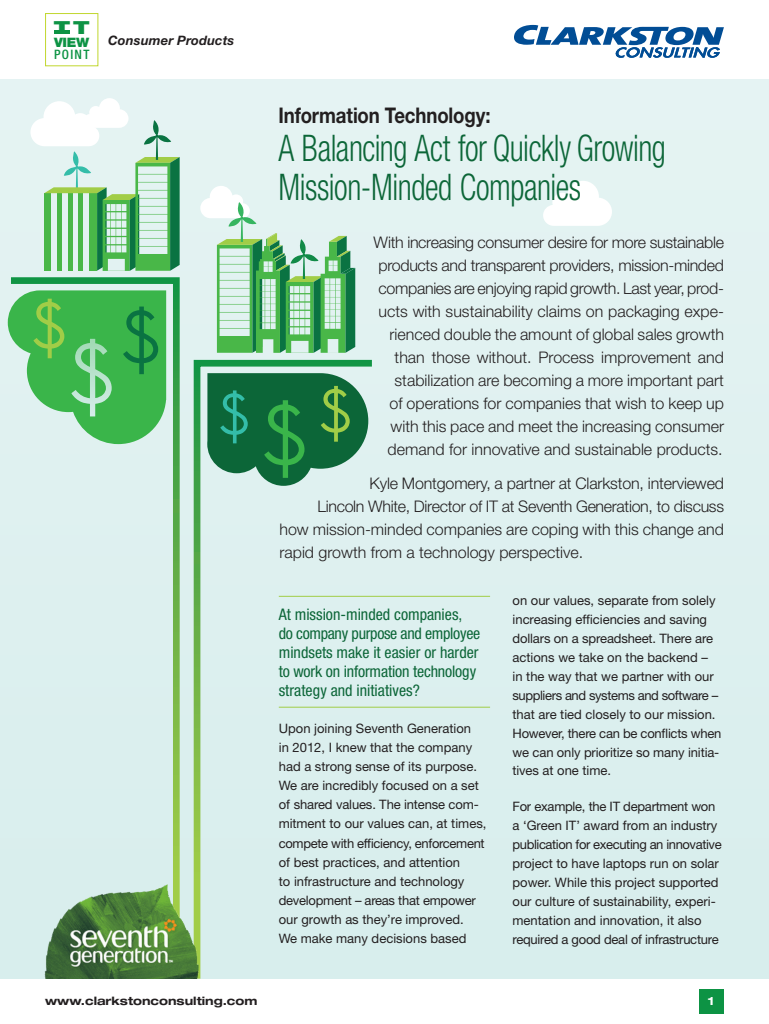
<style>
.page{position:relative;width:769px;height:1024px;background:#fff}
.page>*{position:absolute;margin:0;border:0;box-sizing:border-box;transform-origin:0 0}
.t1{font:300 condensed 36.7px/38.7px "Helvetica Neue LT Std";letter-spacing:-.015em;color:#0c6638;scale:.86 1}
.t2{font:700 21.6px "Helvetica Neue LT Std";letter-spacing:-.005em;color:#231f20;scale:.86 1}
.heads{font:900 expanded 18px "Helvetica Neue LT Std";color:#0d9344;scale:1.1 1}
.t3{font:300 16px/23px "Helvetica Neue LT Std";color:#231f20;text-align:right}
.subheads{font:condensed 16px/19.1px "Helvetica Neue LT Std";color:#0c6638}
.t4{font:300 16px "Helvetica Neue LT Std";letter-spacing:-.02em;color:#231f20}
.body_copy{font:13px/18.9px "Helvetica Neue LT Std";color:#231f20}
.t5{font:italic 700 13px "Helvetica Neue LT Std";letter-spacing:.01em;color:#231f20}
.heads-2{font:500 condensed 13px "Helvetica Neue LT Std";letter-spacing:.1em;color:#0d9344}
.heads-3{font:900 13px "Helvetica Neue LT Std";color:#0d9344;scale:1.05 1}
.heads-4{font:700 expanded 11.5px "Helvetica Neue LT Std";color:#231f20}
.heads-5{font:700 expanded 11.5px "Helvetica Neue LT Std";color:#fff}
</style>
<div class="page">
<div style="left:45px;top:13px;width:53px;height:53px;border:1px solid #c1d72f"></div>
<hr style="left:54px;top:30px;width:16px;height:4px;background:#0d9344">
<div style="left:0;top:80px;width:768px;height:899px;background:#dff1f0"></div>
<div style="left:698px;top:989px;width:25px;height:24px;background:#0d9344"></div>
<svg style="left:514px;top:25px;width:209px;height:33px"></svg>
<hr style="left:278px;top:596px;width:211px;height:1px;background:#a1cd47">
<hr style="left:278px;top:707px;width:211px;height:1px;background:#a1cd47">
<svg style="left:543px;top:181px;width:68px;height:45px"></svg>
<svg style="left:30px;top:98px;width:149px;height:173px"></svg>
<svg style="left:200px;top:186px;width:155px;height:167px"></svg>
<svg style="left:193px;top:360px;width:178px;height:619px"></svg>
<svg style="left:11px;top:277px;width:168px;height:604px"></svg>
<svg style="left:207px;top:373px;width:161px;height:113px"></svg>
<svg style="left:8px;top:290px;width:158px;height:154px"></svg>
<img style="left:44px;top:881px;width:154px;height:98px">
<p class="heads" style="left:54px;top:15px;width:34px">TT</p>
<p class="heads-3" style="left:54px;top:34px;width:35px">VIEW</p>
<p class="heads-2" style="left:54px;top:46px;width:37px">POINT</p>
<p class="t5" style="left:108px;top:32px;width:128px">Consumer Products</p>
<p class="t2" style="left:278px;top:102px;width:248px">Information Technology:</p>
<p class="t1" style="left:278px;top:129px;width:451px">A Balancing Act for Quickly Growing<br>Mission-Minded Companies</p>
<p class="t3" style="left:373px;top:230px;width:352px">With increasing consumer desire for more sustainable products and transparent providers, mission-minded companies are enjoying rapid growth. Last year, prod&shy;ucts with sustainability claims on packaging expe&shy;rienced double the amount of global sales growth than those without. Process improvement and stabilization are becoming a more important part<br>of operations for companies that wish to keep up with this pace and meet the increasing consumer demand for innovative and sustainable products.</p>
<p class="t3" style="left:369px;top:471px;width:355px">Kyle Montgomery, a partner at Clarkston, interviewed</p>
<p class="t4" style="left:317px;top:496px;width:408px">Lincoln White, Director of IT at Seventh Generation, to discuss</p>
<p class="t3" style="left:279px;top:517px;width:446px">how mission-minded companies are coping with this change and</p>
<p class="t3" style="left:279px;top:540px;width:305px">rapid growth from a technology perspective.</p>
<p class="subheads" style="left:278px;top:604px;width:203px">At mission-minded companies, do company purpose and employee mindsets make it easier or harder to work on information technology strategy and initiatives?</p>
<p class="body_copy" style="left:278px;top:719px;width:209px">Upon joining Seventh Generation<br>in 2012, I knew that the company had a strong sense of its purpose.<br>We are incredibly focused on a set of shared values. The intense com&shy;mitment to our values can, at times, compete with efficiency, enforcement of best practices, and attention<br>to infrastructure and technology development – areas that empower our growth as they’re improved.<br>We make many decisions based</p>
<p class="body_copy" style="left:512px;top:591px;width:210px">on our values, separate from solely increasing efficiencies and saving dollars on a spreadsheet. There are actions we take on the backend – in the way that we partner with our suppliers and systems and software – that are tied closely to our mission.<br>However, there can be conflicts when we can only prioritize so many initia&shy;tives at one time.</p>
<p class="body_copy" style="left:512px;top:797px;width:210px">For example, the IT department won a ‘Green IT’ award from an industry publication for executing an innovative project to have laptops run on solar power. While this project supported our culture of sustainability, experi&shy;mentation and innovation, it also required a good deal of infrastructure</p>
<p class="heads-4" style="left:45px;top:994px;width:214px">www.clarkstonconsulting.com</p>
<p class="heads-5" style="left:707px;top:994px;width:8px">1</p>
</div>
